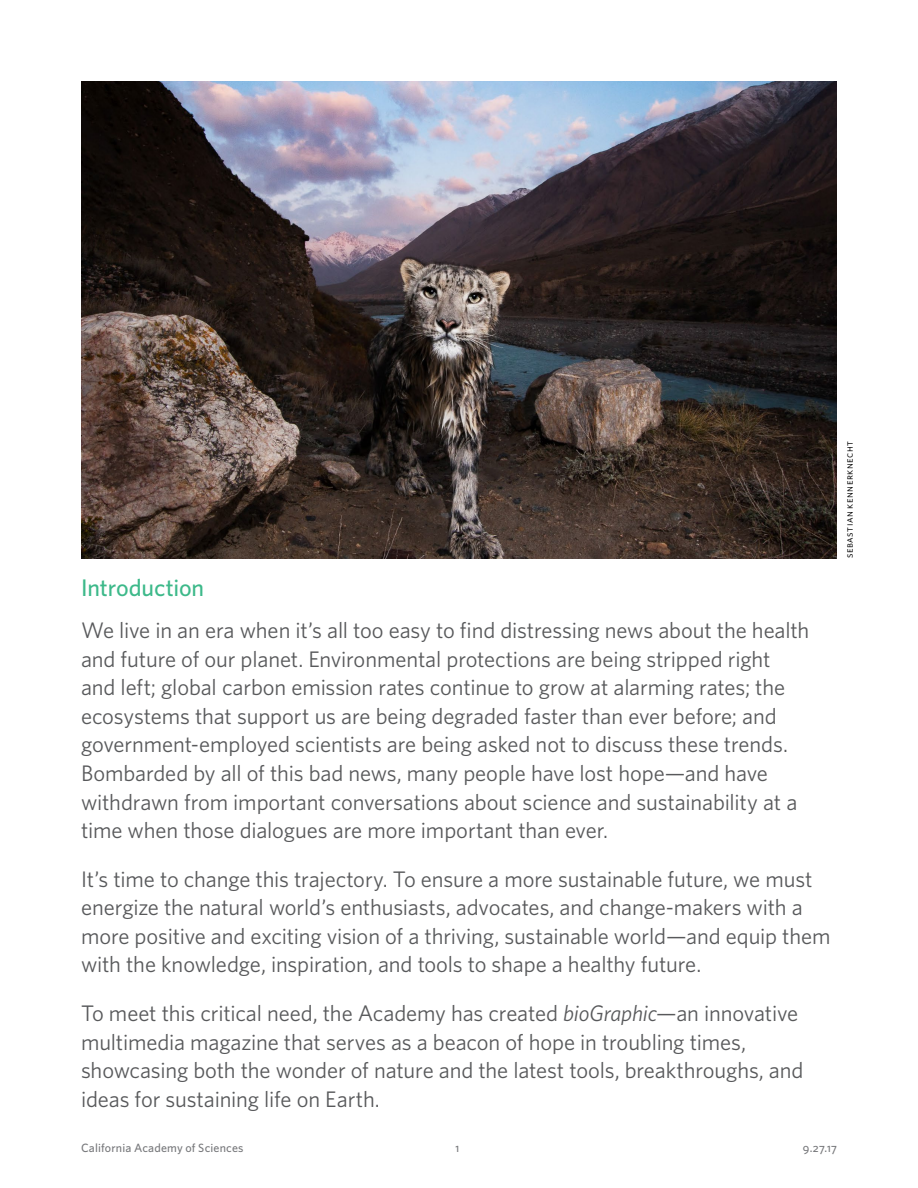
<style>
.page{position:relative;width:918px;height:1188px;background:#fff}
.page>*{position:absolute;margin:0;border:0;box-sizing:border-box;transform-origin:0 0}
.t1{font:500 24px "Whitney";letter-spacing:-.005em;color:#3db98a}
.t2{font:22.5px/28.5px "Whitney";letter-spacing:-.01em;color:#58595b}
.t3{font:500 12px "Whitney";letter-spacing:.015em;color:#77787b}
.t4{font:10.5px "Whitney";letter-spacing:.05em;color:#000}
.s1{font-style:italic}
</style>
<div class="page">
<img style="left:81px;top:81px;width:756px;height:477px">
<p class="t1" style="left:81px;top:572px;width:125px">Introduction</p>
<p class="t2" style="left:81px;top:616px;width:730px">We live in an era when it’s all too easy to find distressing news about the health and future of our planet. Environmental protections are being stripped right and left; global carbon emission rates continue to grow at alarming rates; the ecosystems that support us are being degraded faster than ever before; and government-employed scientists are being asked not to discuss these trends.<br>Bombarded by all of this bad news, many people have lost hope—and have withdrawn from important conversations about science and sustainability at a time when those dialogues are more important than ever.</p>
<p class="t2" style="left:81px;top:864px;width:751px">It’s time to change this trajectory. To ensure a more sustainable future, we must energize the natural world’s enthusiasts, advocates, and change-makers with a more positive and exciting vision of a thriving, sustainable world—and equip them with the knowledge, inspiration, and tools to shape a healthy future.</p>
<p class="t2" style="left:81px;top:998px;width:724px">To meet this critical need, the Academy has created <span class="s1">bioGraphic</span>—an innovative multimedia magazine that serves as a beacon of hope in troubling times, showcasing both the wonder of nature and the latest tools, breakthroughs, and ideas for sustaining life on Earth.</p>
<p class="t3" style="left:803px;top:1140px;width:36px">9.27.17</p>
<p class="t3" style="left:81px;top:1140px;width:164px">California Academy of Sciences</p>
<p class="t3" style="left:456px;top:1140px;width:5px">1</p>
<p class="t4" style="left:842px;top:558px;width:119px;rotate:-90deg">sebastian kennerknecht</p>
</div>
